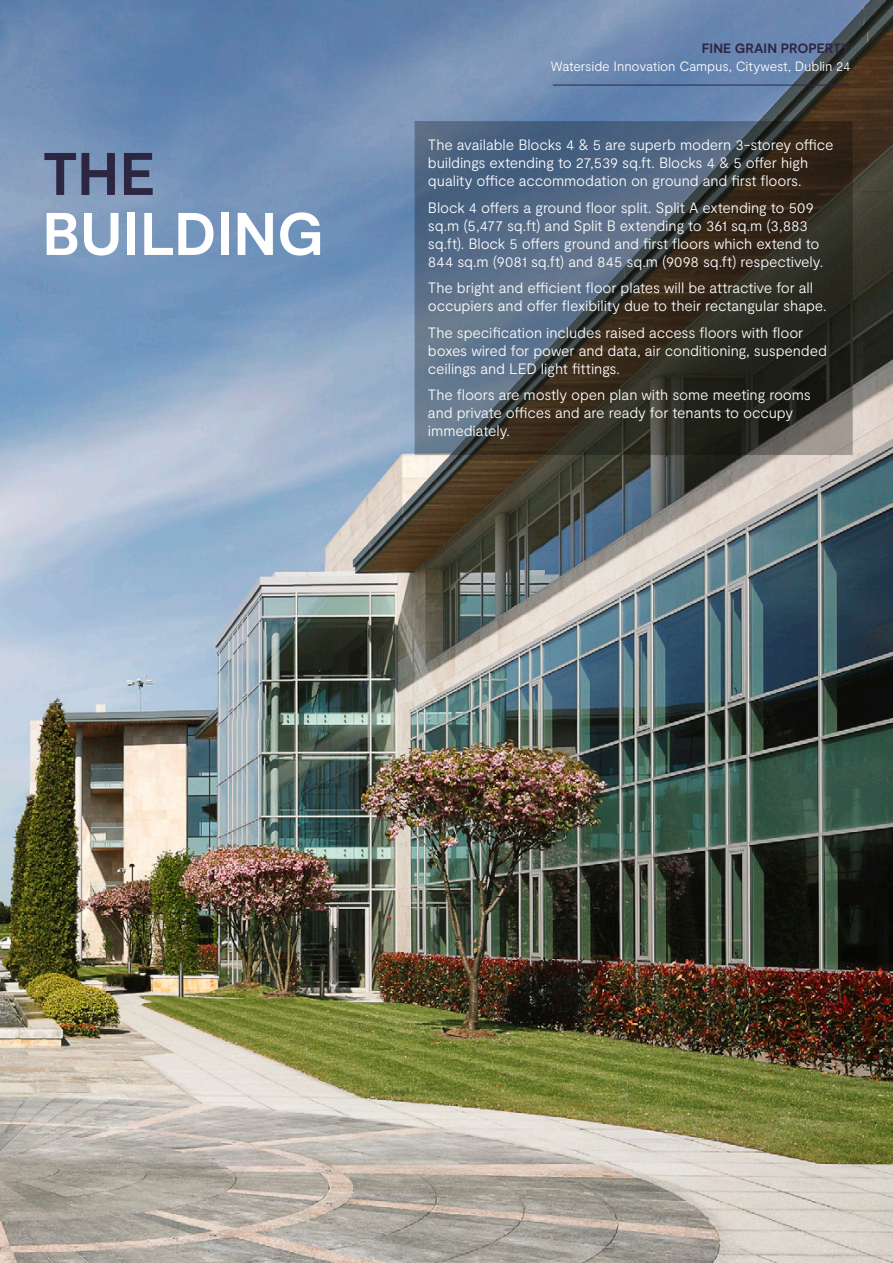
<style>
.page{position:relative;width:893px;height:1263px;background:#fff}
.page>*{position:absolute;margin:0;border:0;box-sizing:border-box;transform-origin:0 0}
.t1{font:700 60px "Moderat";color:#fff}
.t2{font:700 60px "Moderat";color:#2c2643}
.t3{font:300 15px/18px "Moderat";letter-spacing:-.01em;color:#fff}
.t4{font:300 13.5px "Moderat";letter-spacing:-.01em;color:#fff}
.t5{font:700 13.5px "Moderat";letter-spacing:.005em;color:#2c2643}
</style>
<div class="page">
<img style="left:0;top:0;width:893px;height:1263px">
<hr style="left:553px;top:85px;width:297px;height:1px;background:#2c2643">
<svg style="left:415px;top:121px;width:438px;height:334px;background:#42494f"></svg>
<h1 class="t2" style="left:43px;top:139px;width:114px">THE</h1>
<h1 class="t1" style="left:43px;top:199px;width:283px">BUILDING</h1>
<p class="t5" style="left:702px;top:41px;width:150px">FINE GRAIN PROPERTY</p>
<p class="t4" style="left:551px;top:59px;width:301px">Waterside Innovation Campus, Citywest, Dublin 24</p>
<p class="t3" style="left:428px;top:136px;width:407px">The available Blocks 4 &amp; 5 are superb modern 3-storey office buildings extending to 27,539 sq.ft. Blocks 4 &amp; 5 offer high quality office accommodation on ground and first floors.</p>
<p class="t3" style="left:428px;top:199px;width:397px">Block 4 offers a ground floor split. Split A extending to 509 sq.m (5,477 sq.ft) and Split B extending to 361 sq.m (3,883 sq.ft). Block 5 offers ground and first floors which extend to 844 sq.m (9081 sq.ft) and 845 sq.m (9098 sq.ft) respectively.</p>
<p class="t3" style="left:428px;top:279px;width:400px">The bright and efficient floor plates will be attractive for all occupiers and offer flexibility due to their rectangular shape.</p>
<p class="t3" style="left:428px;top:324px;width:400px">The specification includes raised access floors with floor boxes wired for power and data, air conditioning, suspended ceilings and LED light fittings.</p>
<p class="t3" style="left:428px;top:386px;width:384px">The floors are mostly open plan with some meeting rooms and private offices and are ready for tenants to occupy immediately.</p>
</div>
